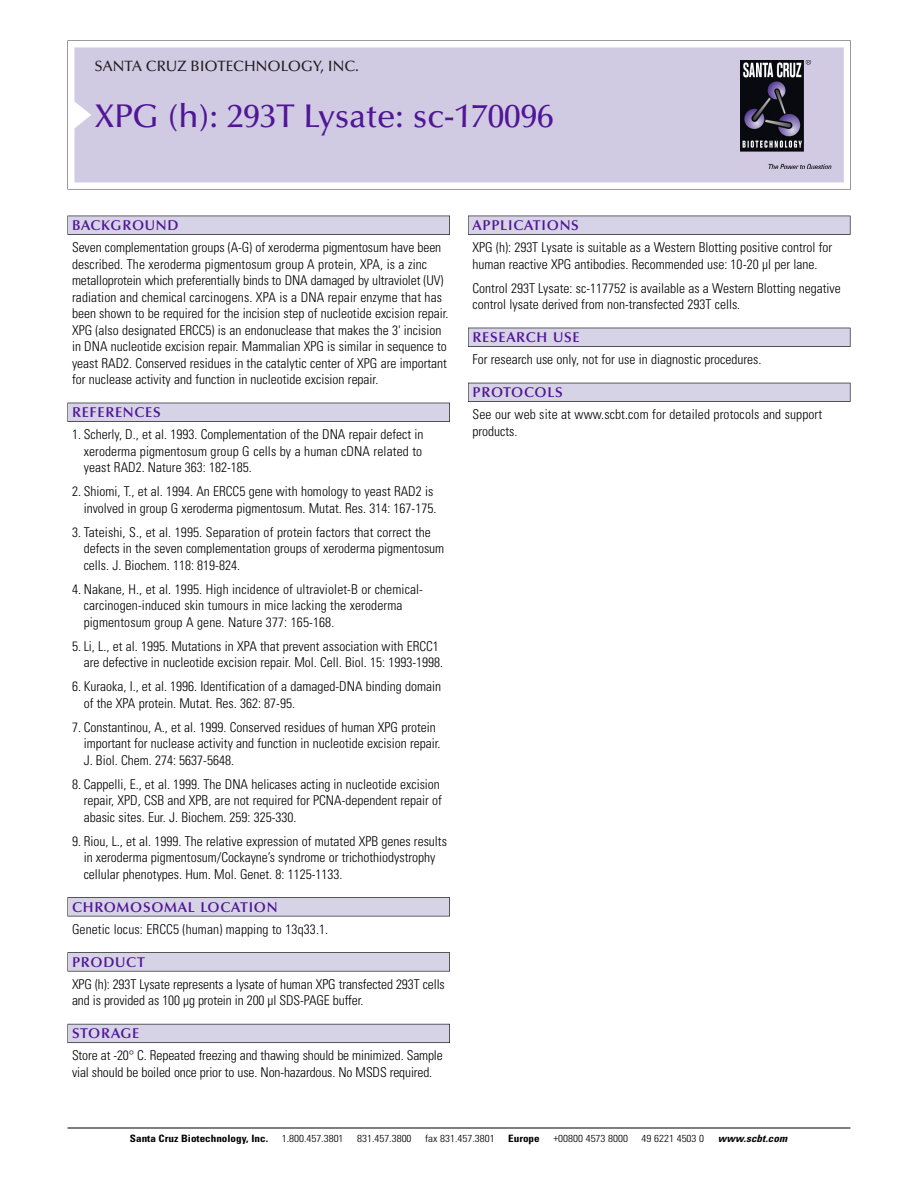
<style>
.page{position:relative;width:918px;height:1188px;background:#fff}
.page>*{position:absolute;margin:0;border:0;box-sizing:border-box;transform-origin:0 0}
.t1{font:500 33px "Optima";color:#511695}
.t2{font:500 15px "Optima";color:#231f20}
.t3{font:600 14.25px "Optima";letter-spacing:.05em;color:#511695}
.t4{font:300 condensed 13.5px/16.5px "Univers";color:#000}
.t5{font:300 condensed 10.2px "Univers";color:#000;scale:1.1 1}
.t6{font:700 condensed 10.2px "Univers";color:#000;scale:1.1 1}
.t7{font:italic 700 condensed 10.2px "Univers";letter-spacing:.005em;color:#000;scale:1.1 1}
</style>
<div class="page">
<svg style="left:68px;top:40px;width:783px;height:149px"></svg>
<div style="left:74px;top:47px;width:770px;height:135px;background:#d1cae3"></div>
<img style="left:741px;top:60px;width:90px;height:108px">
<div style="left:68px;top:216px;width:382px;height:19px;background:#525155"></div>
<div style="left:68px;top:216px;width:381px;height:18px;background:#d7d3e7"></div>
<div style="left:68px;top:403px;width:382px;height:19px;background:#515055"></div>
<div style="left:68px;top:403px;width:381px;height:18px;background:#d7d3e7"></div>
<div style="left:68px;top:897px;width:382px;height:19px;background:#545357"></div>
<div style="left:68px;top:898px;width:381px;height:18px;background:#d7d3e7"></div>
<div style="left:68px;top:952px;width:382px;height:19px;background:#575759"></div>
<div style="left:68px;top:953px;width:381px;height:18px;background:#d7d3e7"></div>
<div style="left:68px;top:1024px;width:382px;height:19px;background:#5b5a62"></div>
<div style="left:68px;top:1024px;width:381px;height:18px;background:#d7d3e7"></div>
<div style="left:468px;top:216px;width:382px;height:19px;background:#525155"></div>
<div style="left:468px;top:216px;width:382px;height:18px;background:#d7d3e7"></div>
<div style="left:468px;top:328px;width:382px;height:19px;background:#515055"></div>
<div style="left:468px;top:328px;width:382px;height:18px;background:#d7d3e7"></div>
<div style="left:468px;top:383px;width:382px;height:19px;background:#525158"></div>
<div style="left:468px;top:383px;width:382px;height:18px;background:#d7d3e7"></div>
<hr style="left:68px;top:1128px;width:782px;height:1px;background:#000">
<p class="t2" style="left:94px;top:61px;width:266px">SANTA CRUZ BIOTECHNOLOGY, INC.</p>
<h1 class="t1" style="left:94px;top:103px;width:461px">XPG (h): 293T Lysate: sc-170096</h1>
<p class="t3" style="left:72px;top:219px;width:108px">BACKGROUND</p>
<p class="t4" style="left:72px;top:240px;width:378px">Seven complementation groups (A-G) of xeroderma pigmentosum have been described. The xeroderma pigmentosum group A protein, XPA, is a zinc metalloprotein which preferentially binds to DNA damaged by ultraviolet (UV) radiation and chemical carcinogens. XPA is a DNA repair enzyme that has been shown to be required for the incision step of nucleotide excision repair.<br>XPG (also designated ERCC5) is an endonuclease that makes the 3' incision in DNA nucleotide excision repair. Mammalian XPG is similar in sequence to yeast RAD2. Conserved residues in the catalytic center of XPG are important for nuclease activity and function in nucleotide excision repair.</p>
<p class="t3" style="left:72px;top:407px;width:90px">REFERENCES</p>
<p class="t4" style="left:84px;top:427px;width:341px;text-align:justify;text-indent:-12px">1. Scherly, D., et al. 1993. Complementation of the DNA repair defect in xeroderma pigmentosum group G cells by a human cDNA related to yeast RAD2. Nature 363: 182-185.</p>
<p class="t4" style="left:72px;top:484px;width:366px;text-align:right">2. Shiomi, T., et al. 1994. An ERCC5 gene with homology to yeast RAD2 is involved in group G xeroderma pigmentosum. Mutat. Res. 314: 167-175.</p>
<p class="t4" style="left:84px;top:525px;width:362px;text-indent:-12px">3. Tateishi, S., et al. 1995. Separation of protein factors that correct the defects in the seven complementation groups of xeroderma pigmentosum cells. J. Biochem. 118: 819-824.</p>
<p class="t4" style="left:84px;top:582px;width:341px;text-indent:-12px">4. Nakane, H., et al. 1995. High incidence of ultraviolet-B or chemical&shy;carcinogen-induced skin tumours in mice lacking the xeroderma pigmentosum group A gene. Nature 377: 165-168.</p>
<p class="t4" style="left:84px;top:639px;width:361px;text-indent:-12px">5. Li, L., et al. 1995. Mutations in XPA that prevent association with ERCC1 are defective in nucleotide excision repair. Mol. Cell. Biol. 15: 1993-1998.</p>
<p class="t4" style="left:84px;top:679px;width:359px;text-indent:-12px">6. Kuraoka, I., et al. 1996. Identification of a damaged-DNA binding domain of the XPA protein. Mutat. Res. 362: 87-95.</p>
<p class="t4" style="left:84px;top:720px;width:358px;text-indent:-12px">7. Constantinou, A., et al. 1999. Conserved residues of human XPG protein important for nuclease activity and function in nucleotide excision repair.<br>J. Biol. Chem. 274: 5637-5648.</p>
<p class="t4" style="left:84px;top:777px;width:360px;text-indent:-12px">8. Cappelli, E., et al. 1999. The DNA helicases acting in nucleotide excision repair, XPD, CSB and XPB, are not required for PCNA-dependent repair of abasic sites. Eur. J. Biochem. 259: 325-330.</p>
<p class="t4" style="left:84px;top:834px;width:365px;text-indent:-12px">9. Riou, L., et al. 1999. The relative expression of mutated XPB genes results in xeroderma pigmentosum/Cockayne’s syndrome or trichothiodystrophy cellular phenotypes. Hum. Mol. Genet. 8: 1125-1133.</p>
<p class="t3" style="left:72px;top:901px;width:207px">CHROMOSOMAL LOCATION</p>
<p class="t4" style="left:72px;top:922px;width:258px">Genetic locus: ERCC5 (human) mapping to 13q33.1.</p>
<p class="t3" style="left:72px;top:956px;width:74px">PRODUCT</p>
<p class="t4" style="left:72px;top:977px;width:374px">XPG (h): 293T Lysate represents a lysate of human XPG transfected 293T cells and is provided as 100 µg protein in 200 µl SDS-PAGE buffer.</p>
<p class="t3" style="left:72px;top:1028px;width:69px">STORAGE</p>
<p class="t4" style="left:72px;top:1048px;width:372px">Store at -20° C. Repeated freezing and thawing should be minimized. Sample vial should be boiled once prior to use. Non-hazardous. No MSDS required.</p>
<p class="t3" style="left:473px;top:219px;width:108px">APPLICATIONS</p>
<p class="t4" style="left:473px;top:240px;width:361px">XPG (h): 293T Lysate is suitable as a Western Blotting positive control for human reactive XPG antibodies. Recommended use: 10-20 µl per lane.</p>
<p class="t4" style="left:473px;top:281px;width:370px">Control 293T Lysate: sc-117752 is available as a Western Blotting negative control lysate derived from non-transfected 293T cells.</p>
<p class="t3" style="left:473px;top:332px;width:109px">RESEARCH USE</p>
<p class="t4" style="left:473px;top:352px;width:290px">For research use only, not for use in diagnostic procedures.</p>
<p class="t3" style="left:473px;top:387px;width:92px">PROTOCOLS</p>
<p class="t4" style="left:473px;top:407px;width:351px">See our web site at www.scbt.com for detailed protocols and support products.</p>
<p class="t6" style="left:130px;top:1135px;width:127px">Santa Cruz Biotechnology, Inc.</p>
<p class="t5" style="left:282px;top:1135px;width:58px">1.800.457.3801</p>
<p class="t5" style="left:357px;top:1135px;width:51px">831.457.3800</p>
<p class="t5" style="left:425px;top:1135px;width:65px">fax 831.457.3801</p>
<p class="t6" style="left:508px;top:1135px;width:30px">Europe</p>
<p class="t5" style="left:553px;top:1135px;width:69px">+00800 4573 8000</p>
<p class="t5" style="left:642px;top:1135px;width:58px">49 6221 4503 0</p>
<p class="t7" style="left:718px;top:1135px;width:64px">www.scbt.com</p>
</div>
